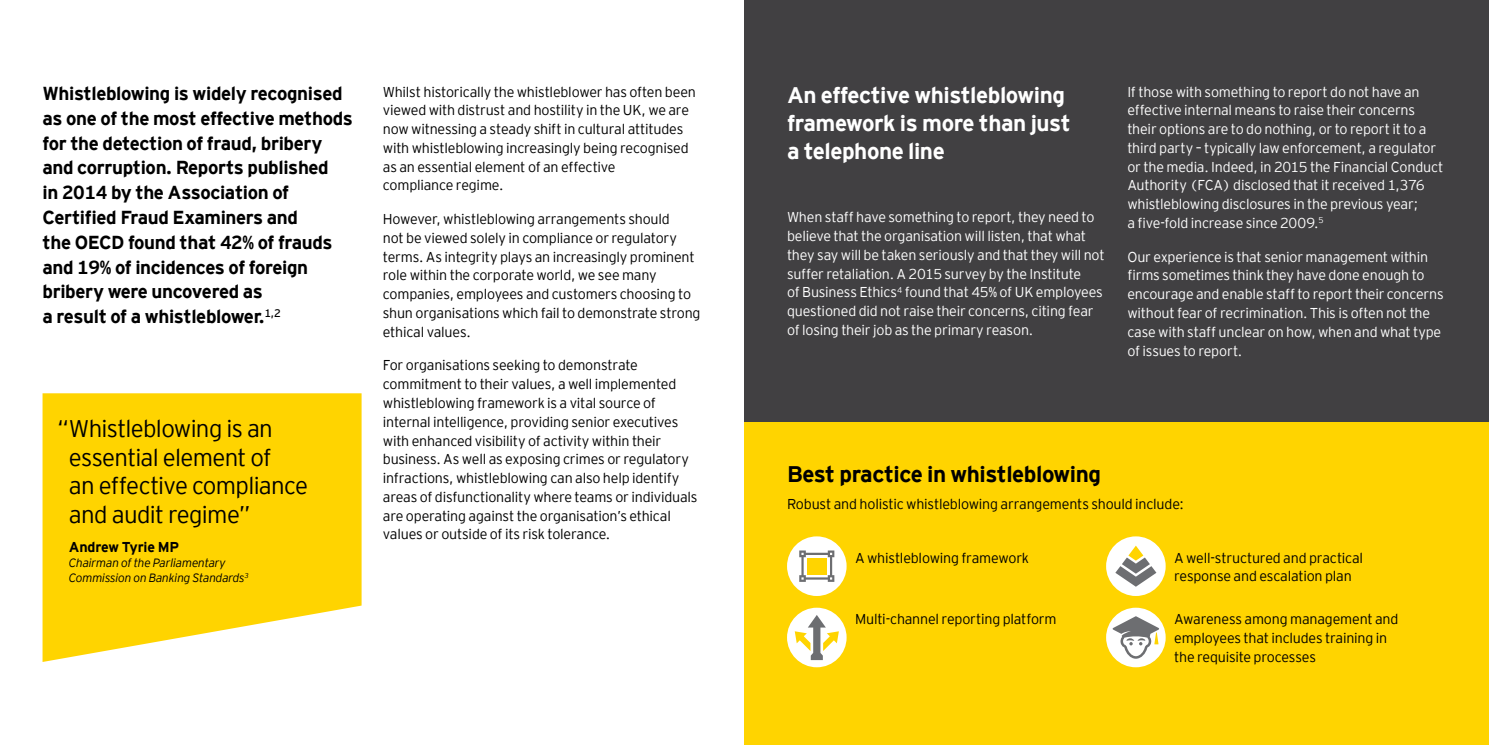
<style>
.page{position:relative;width:1489px;height:745px;background:#fff}
.page>*{position:absolute;margin:0;border:0;box-sizing:border-box;transform-origin:0 0}
.t1{font:300 24px/28.5px "EY Interstate";letter-spacing:-.03em;color:#000}
.t2{font:700 22.5px/27.8px "EY Interstate";letter-spacing:-.02em;color:#fff}
.t3{font:700 22.5px "EY Interstate";letter-spacing:-.02em;color:#000}
.t4{font:700 18.75px/24.8px "EY Interstate";letter-spacing:-.02em;color:#000}
.t5{font:300 14.25px/18.8px "EY Interstate";letter-spacing:-.015em;color:#000}
.t6{font:300 14.25px/18.8px "EY Interstate";letter-spacing:-.015em;color:#fff}
.t7{font:700 14.25px "EY Interstate";letter-spacing:-.015em;color:#000}
.t8{font:italic 300 12px/15px "EY Interstate";letter-spacing:-.02em;color:#000}
</style>
<div class="page">
<div style="left:744px;top:0;width:744px;height:744px;background:#ffd400"></div>
<div style="left:744px;top:0;width:744px;height:421px;background:#414042"></div>
<svg style="left:43px;top:393px;width:318px;height:268px;background:#ffd81a"></svg>
<div style="left:787px;top:536px;width:59px;height:59px;background:#fff;border-radius:50%"></div>
<svg style="left:799px;top:550px;width:35px;height:31px"></svg>
<div style="left:807px;top:557px;width:19px;height:17px;background:#ffd400"></div>
<div style="left:1106px;top:536px;width:59px;height:59px;background:#fff;border-radius:50%"></div>
<svg style="left:1115px;top:545px;width:41px;height:41px"></svg>
<div style="left:787px;top:607px;width:59px;height:59px;background:#fff;border-radius:50%"></div>
<svg style="left:794px;top:614px;width:44px;height:45px"></svg>
<div style="left:1106px;top:607px;width:59px;height:59px;background:#fff;border-radius:50%"></div>
<svg style="left:1112px;top:615px;width:46px;height:43px"></svg>
<p class="t4" style="left:43px;top:81px;width:312px">Whistleblowing is widely recognised as one of the most effective methods for the detection of fraud, bribery and corruption. Reports published<br>in 2014 by the Association of<br>Certified Fraud Examiners and<br>the OECD found that 42% of frauds and 19% of incidences of foreign bribery were uncovered as<br>a result of a whistleblower.<sup>1,2</sup></p>
<h1 class="t1" style="left:69px;top:414px;width:241px;text-indent:-11px">“ Whistleblowing is an essential element of<br>an effective compliance and audit regime”</h1>
<p class="t7" style="left:69px;top:538px;width:112px">Andrew Tyrie MP</p>
<p class="t8" style="left:69px;top:554px;width:181px">Chairman of the Parliamentary<br>Commission on Banking Standards<sup>3</sup></p>
<p class="t5" style="left:383px;top:82px;width:314px">Whilst historically the whistleblower has often been viewed with distrust and hostility in the UK, we are now witnessing a steady shift in cultural attitudes with whistleblowing increasingly being recognised as an essential element of an effective<br>compliance regime.</p>
<p class="t5" style="left:383px;top:209px;width:319px">However, whistleblowing arrangements should<br>not be viewed solely in compliance or regulatory terms. As integrity plays an increasingly prominent role within the corporate world, we see many companies, employees and customers choosing to shun organisations which fail to demonstrate strong ethical values.</p>
<p class="t5" style="left:383px;top:356px;width:316px">For organisations seeking to demonstrate commitment to their values, a well implemented whistleblowing framework is a vital source of internal intelligence, providing senior executives with enhanced visibility of activity within their business. As well as exposing crimes or regulatory infractions, whistleblowing can also help identify areas of disfunctionality where teams or individuals are operating against the organisation’s ethical values or outside of its risk tolerance.</p>
<h2 class="t2" style="left:787px;top:81px;width:285px">An effective whistleblowing framework is more than just a telephone line</h2>
<p class="t6" style="left:787px;top:208px;width:319px">When staff have something to report, they need to believe that the organisation will listen, that what they say will be taken seriously and that they will not suffer retaliation. A 2015 survey by the Institute<br>of Business Ethics<sup>4</sup> found that 45% of UK employees questioned did not raise their concerns, citing fear of losing their job as the primary reason.</p>
<p class="t6" style="left:1127px;top:82px;width:317px">If those with something to report do not have an effective internal means to raise their concerns their options are to do nothing, or to report it to a third party – typically law enforcement, a regulator or the media. Indeed, in 2015 the Financial Conduct Authority (FCA) disclosed that it received 1,376 whistleblowing disclosures in the previous year;<br>a five-fold increase since 2009.<sup>5</sup></p>
<p class="t6" style="left:1127px;top:247px;width:318px">Our experience is that senior management within firms sometimes think they have done enough to encourage and enable staff to report their concerns without fear of recrimination. This is often not the case with staff unclear on how, when and what type of issues to report.</p>
<h2 class="t3" style="left:787px;top:461px;width:315px">Best practice in whistleblowing</h2>
<p class="t5" style="left:787px;top:494px;width:398px">Robust and holistic whistleblowing arrangements should include:</p>
<p class="t5" style="left:855px;top:547px;width:175px">A whistleblowing framework</p>
<p class="t5" style="left:1174px;top:547px;width:190px">A well-structured and practical response and escalation plan</p>
<p class="t5" style="left:855px;top:609px;width:203px">Multi-channel reporting platform</p>
<p class="t5" style="left:1174px;top:609px;width:226px">Awareness among management and employees that includes training in the requisite processes</p>
</div>
